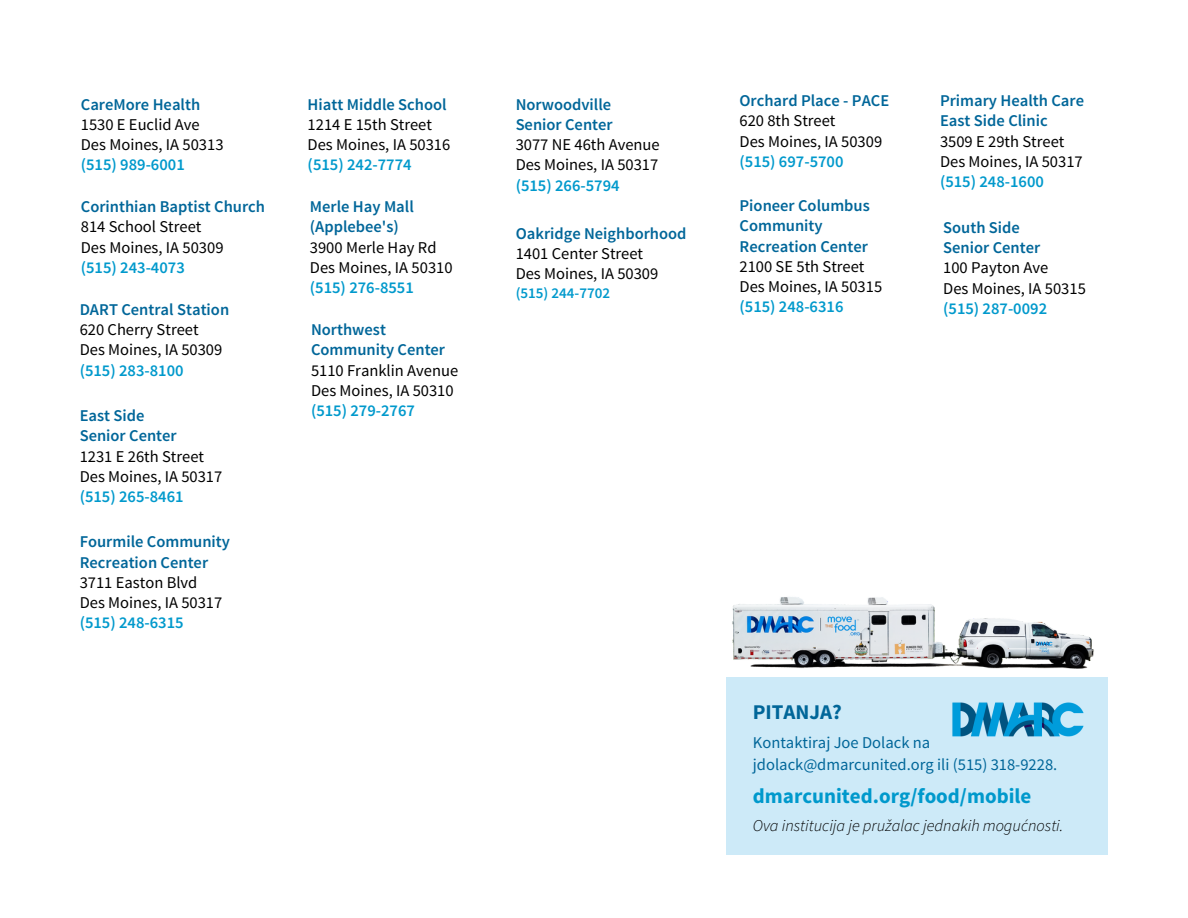
<style>
.page{position:relative;width:1188px;height:918px;background:#fff}
.page>*{position:absolute;margin:0;border:0;box-sizing:border-box;transform-origin:0 0}
.t1{font:700 21px "Source Sans Pro";color:#09c}
.t2{font:700 21px "Source Sans Pro";color:#069}
.t3{font:16.5px/20.2px "Source Sans Pro";color:#000}
.t4{font:600 16.5px/20.2px "Source Sans Pro";color:#069}
.t5{font:600 16.5px "Source Sans Pro";color:#09c}
.t6{font:16.5px/22.5px "Source Sans Pro";color:#069}
.t7{font:italic 300 16.5px "Source Sans Pro";color:#000}
.t8{font:600 15px "Source Sans Pro";color:#09c}
</style>
<div class="page">
<img style="left:726px;top:597px;width:373px;height:81px">
<div style="left:726px;top:678px;width:382px;height:177px;background:#cdeaf8"></div>
<img style="left:952px;top:702px;width:132px;height:35px">
<p class="t4" style="left:81px;top:94px;width:121px">CareMore Health</p>
<p class="t3" style="left:81px;top:114px;width:144px">1530 E Euclid Ave<br>Des Moines, IA 50313</p>
<p class="t5" style="left:81px;top:154px;width:105px">(515) 989-6001</p>
<p class="t4" style="left:81px;top:196px;width:186px">Corinthian Baptist Church</p>
<p class="t3" style="left:81px;top:216px;width:144px">814 School Street<br>Des Moines, IA 50309</p>
<p class="t5" style="left:81px;top:257px;width:105px">(515) 243-4073</p>
<p class="t4" style="left:80px;top:299px;width:151px">DART Central Station</p>
<p class="t3" style="left:80px;top:319px;width:144px">620 Cherry Street<br>Des Moines, IA 50309</p>
<p class="t5" style="left:80px;top:359px;width:105px">(515) 283-8100</p>
<p class="t4" style="left:80px;top:405px;width:99px">East Side<br>Senior Center</p>
<p class="t3" style="left:80px;top:446px;width:144px">1231 E 26th Street<br>Des Moines, IA 50317</p>
<p class="t5" style="left:80px;top:486px;width:105px">(515) 265-8461</p>
<p class="t4" style="left:80px;top:531px;width:152px">Fourmile Community<br>Recreation Center</p>
<p class="t3" style="left:80px;top:572px;width:144px">3711 Easton Blvd<br>Des Moines, IA 50317</p>
<p class="t5" style="left:80px;top:612px;width:105px">(515) 248-6315</p>
<p class="t4" style="left:308px;top:94px;width:140px">Hiatt Middle School</p>
<p class="t3" style="left:308px;top:114px;width:144px">1214 E 15th Street<br>Des Moines, IA 50316</p>
<p class="t5" style="left:308px;top:154px;width:105px">(515) 242-7774</p>
<p class="t4" style="left:310px;top:196px;width:105px">Merle Hay Mall (Applebee's)</p>
<p class="t3" style="left:310px;top:237px;width:144px">3900 Merle Hay Rd<br>Des Moines, IA 50310</p>
<p class="t5" style="left:310px;top:277px;width:105px">(515) 276-8551</p>
<p class="t4" style="left:311px;top:319px;width:136px">Northwest<br>Community Center</p>
<p class="t3" style="left:311px;top:360px;width:149px">5110 Franklin Avenue<br>Des Moines, IA 50310</p>
<p class="t5" style="left:311px;top:400px;width:105px">(515) 279-2767</p>
<p class="t4" style="left:516px;top:94px;width:99px">Norwoodville<br>Senior Center</p>
<p class="t3" style="left:516px;top:134px;width:146px">3077 NE 46th Avenue<br>Des Moines, IA 50317</p>
<p class="t5" style="left:516px;top:174px;width:105px">(515) 266-5794</p>
<p class="t4" style="left:516px;top:223px;width:172px">Oakridge Neighborhood</p>
<p class="t3" style="left:516px;top:243px;width:144px">1401 Center Street<br>Des Moines, IA 50309</p>
<p class="t8" style="left:516px;top:283px;width:96px">(515) 244-7702</p>
<p class="t4" style="left:740px;top:90px;width:151px">Orchard Place - PACE</p>
<p class="t3" style="left:740px;top:110px;width:144px">620 8th Street<br>Des Moines, IA 50309</p>
<p class="t5" style="left:740px;top:151px;width:105px">(515) 697-5700</p>
<p class="t4" style="left:740px;top:195px;width:132px">Pioneer Columbus<br>Community<br>Recreation Center</p>
<p class="t3" style="left:740px;top:256px;width:144px">2100 SE 5th Street<br>Des Moines, IA 50315</p>
<p class="t5" style="left:740px;top:296px;width:105px">(515) 248-6316</p>
<p class="t4" style="left:940px;top:90px;width:145px">Primary Health Care<br>East Side Clinic</p>
<p class="t3" style="left:940px;top:131px;width:144px">3509 E 29th Street<br>Des Moines, IA 50317</p>
<p class="t5" style="left:940px;top:171px;width:105px">(515) 248-1600</p>
<p class="t4" style="left:943px;top:217px;width:99px">South Side<br>Senior Center</p>
<p class="t3" style="left:943px;top:257px;width:144px">100 Payton Ave<br>Des Moines, IA 50315</p>
<p class="t5" style="left:943px;top:298px;width:105px">(515) 287-0092</p>
<p class="t2" style="left:753px;top:698px;width:91px">PITANJA?</p>
<p class="t6" style="left:753px;top:731px;width:306px">Kontaktiraj Joe Dolack na jdolack@dmarcunited.org ili (515) 318-9228.</p>
<p class="t1" style="left:753px;top:783px;width:280px">dmarcunited.org/food/mobile</p>
<p class="t7" style="left:753px;top:815px;width:312px">Ova institucija je pružalac jednakih mogućnosti.</p>
</div>
